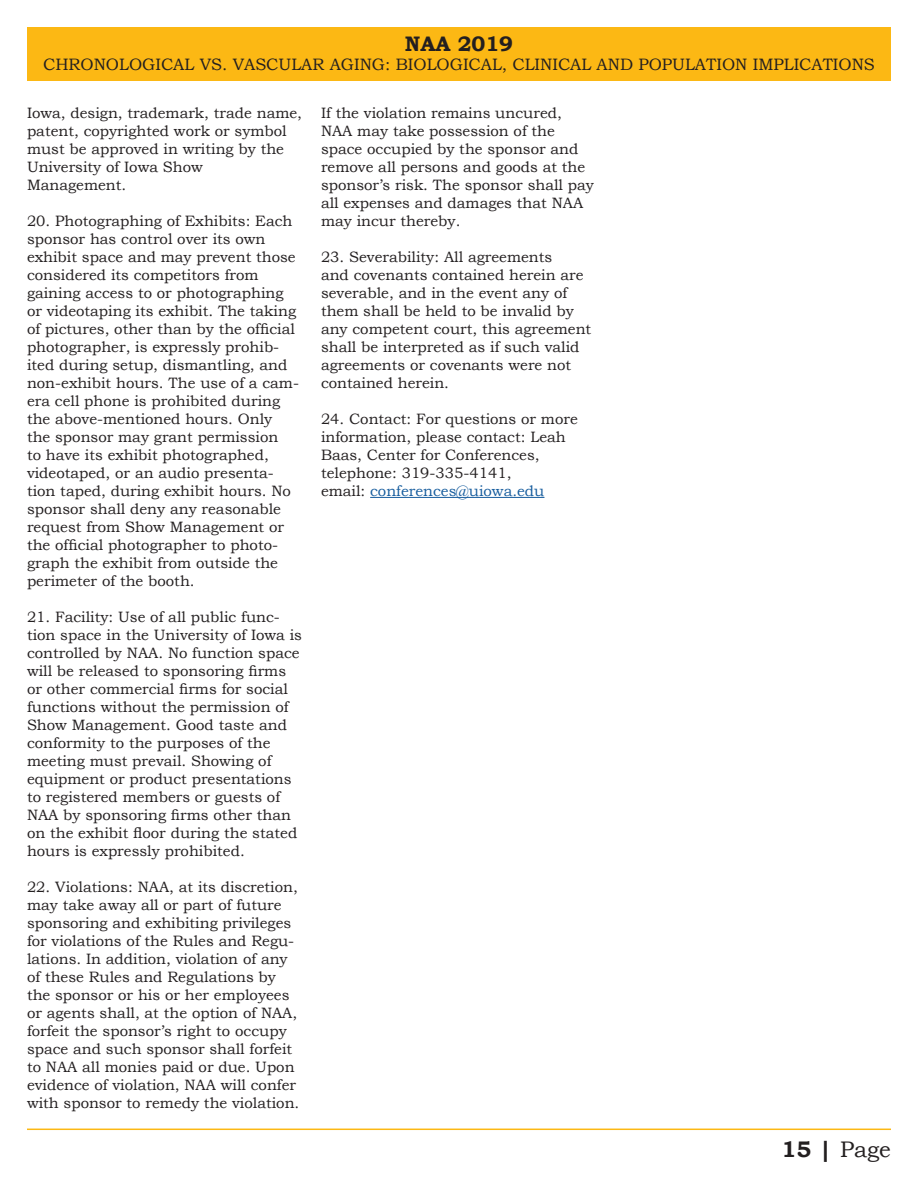
<style>
.page{position:relative;width:918px;height:1188px;background:#fff}
.page>*{position:absolute;margin:0;border:0;box-sizing:border-box;transform-origin:0 0}
.t1{font:22.5px "Bookman Old Style";color:#231f20}
.t2{font:700 21px "Bookman Old Style";color:#231f20}
.t3{font:16.5px "Bookman Old Style";color:#231f20}
.t4{font:15px/18px "Bookman Old Style";color:#231f20}
.t5{font:15px "Bookman Old Style";color:#175d9e}
.s1{color:#231f20}
.s2{font-weight:700}
</style>
<div class="page">
<hr style="left:27px;top:1129px;width:864px;height:1px;background:#fcb814">
<div style="left:27px;top:27px;width:864px;height:54px;background:#fcb814"></div>
<hr style="left:370px;top:497px;width:174px;height:1px;background:#175d9e">
<p class="t2" style="left:405px;top:28px;width:110px">NAA 2019</p>
<p class="t3" style="left:43px;top:54px;width:833px">CHRONOLOGICAL VS. VASCULAR AGING: BIOLOGICAL, CLINICAL AND POPULATION IMPLICATIONS</p>
<p class="t4" style="left:27px;top:103px;width:277px">Iowa, design, trademark, trade name, patent, copyrighted work or symbol must be approved in writing by the<br>University of Iowa Show</p>
<p class="t4" style="left:27px;top:175px;width:101px">Management.</p>
<p class="t4" style="left:27px;top:211px;width:274px">20. Photographing of Exhibits: Each sponsor has control over its own exhibit space and may prevent those considered its competitors from gaining access to or photographing or videotaping its exhibit. The taking of pictures, other than by the official photographer, is expressly prohib&shy;ited during setup, dismantling, and non-exhibit hours. The use of a cam&shy;era cell phone is prohibited during the above-mentioned hours. Only the sponsor may grant permission<br>to have its exhibit photographed, videotaped, or an audio presenta&shy;tion taped, during exhibit hours. No sponsor shall deny any reasonable request from Show Management or the official photographer to photo&shy;graph the exhibit from outside the perimeter of the booth.</p>
<p class="t4" style="left:27px;top:607px;width:277px">21. Facility: Use of all public func&shy;tion space in the University of Iowa is controlled by NAA. No function space will be released to sponsoring firms or other commercial firms for social functions without the permission of Show Management. Good taste and conformity to the purposes of the meeting must prevail. Showing of equipment or product presentations to registered members or guests of NAA by sponsoring firms other than on the exhibit floor during the stated hours is expressly prohibited.</p>
<p class="t4" style="left:27px;top:877px;width:274px">22. Violations: NAA, at its discretion, may take away all or part of future sponsoring and exhibiting privileges for violations of the Rules and Regu&shy;lations. In addition, violation of any of these Rules and Regulations by the sponsor or his or her employees or agents shall, at the option of NAA, forfeit the sponsor’s right to occupy space and such sponsor shall forfeit to NAA all monies paid or due. Upon evidence of violation, NAA will confer with sponsor to remedy the violation.</p>
<p class="t4" style="left:321px;top:103px;width:275px">If the violation remains uncured,<br>NAA may take possession of the space occupied by the sponsor and remove all persons and goods at the sponsor’s risk. The sponsor shall pay all expenses and damages that NAA may incur thereby.</p>
<p class="t4" style="left:321px;top:247px;width:272px">23. Severability: All agreements<br>and covenants contained herein are severable, and in the event any of them shall be held to be invalid by any competent court, this agreement shall be interpreted as if such valid agreements or covenants were not contained herein.</p>
<p class="t4" style="left:321px;top:409px;width:258px">24. Contact: For questions or more information, please contact: Leah<br>Baas, Center for Conferences,</p>
<p class="t4" style="left:321px;top:463px;width:192px">telephone: 319-335-4141,</p>
<p class="t5" style="left:321px;top:481px;width:225px"><span class="s1">email:</span> conferences@uiowa.edu</p>
<p class="t1" style="left:782px;top:1135px;width:111px"><span class="s2">15 |</span> Page</p>
</div>
